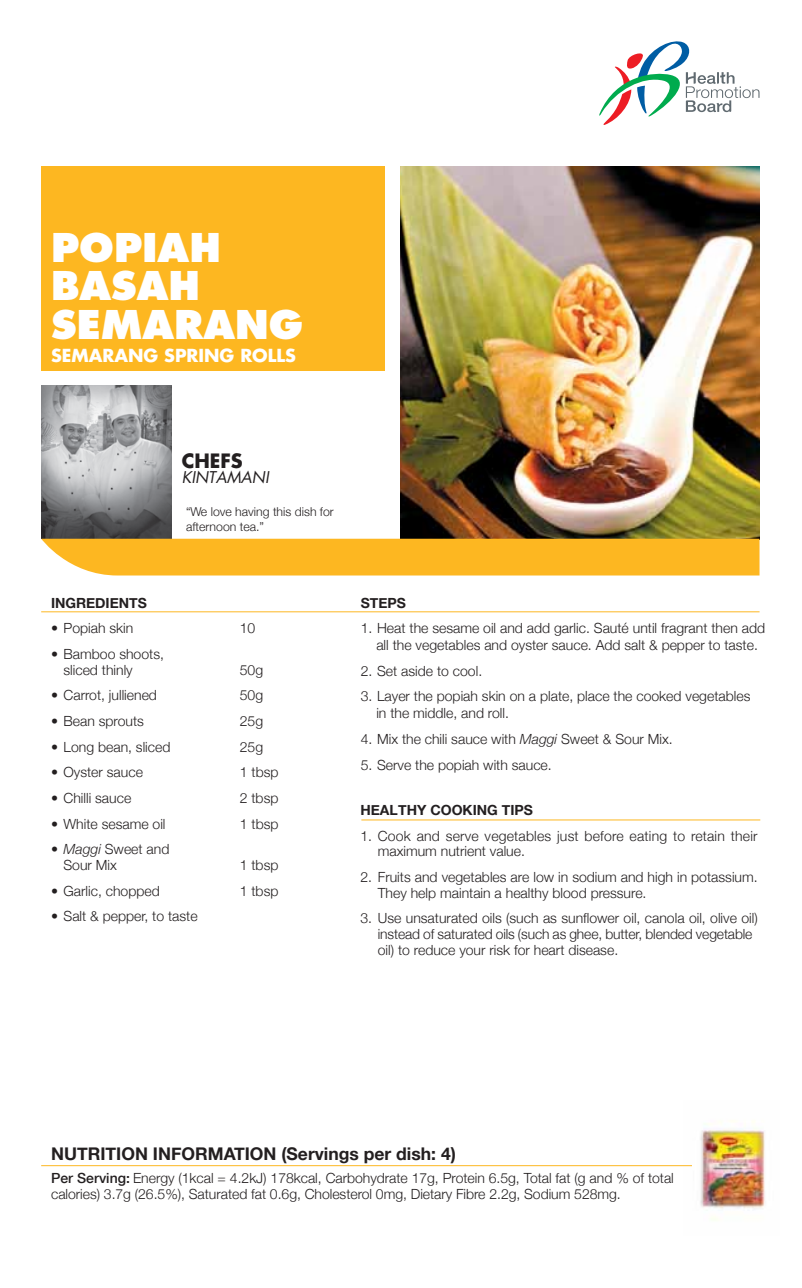
<style>
.page{position:relative;width:802px;height:1288px;background:#fff}
.page>*{position:absolute;margin:0;border:0;box-sizing:border-box;transform-origin:0 0}
.t1{font:800 38.5px/38.5px "Futura";color:#fff}
.t2{font:700 19.25px "Futura";color:#231f20}
.t3{font:700 17.5px "Helvetica Neue";color:#231f20}
.t4{font:700 17.5px "Futura";color:#fff}
.t5{font:italic 15.75px "Futura";color:#231f20}
.t6{font:300 14px/15.8px "Helvetica Neue";color:#231f20}
.t7{font:700 14px "Helvetica Neue";color:#231f20}
.t8{font:300 12.25px/15.8px "Helvetica Neue";color:#231f20}
.s1{font-style:italic}
.s2{font-weight:500}
</style>
<div class="page">
<img style="left:682px;top:1120px;width:83px;height:101px">
<hr style="left:41px;top:1165px;width:650px;height:1px;background:#fdb721">
<div style="left:41px;top:166px;width:343px;height:204px;background:#fdb721"></div>
<svg style="left:599px;top:41px;width:160px;height:84px"></svg>
<hr style="left:41px;top:611px;width:718px;height:1px;background:#fdb721">
<img style="left:41px;top:385px;width:130px;height:153px">
<img style="left:400px;top:167px;width:359px;height:371px">
<div style="left:41px;top:538px;width:718px;height:37px;background:#fdb721"></div>
<hr style="left:361px;top:819px;width:399px;height:1px;background:#fdb721">
<h1 class="t1" style="left:51px;top:228px;width:253px">POPIAH<br>BASAH<br>SEMARANG</h1>
<p class="t4" style="left:51px;top:343px;width:246px">SEMARANG SPRING ROLLS</p>
<h2 class="t2" style="left:182px;top:447px;width:63px">CHEFS</h2>
<p class="t5" style="left:182px;top:467px;width:89px">KINTAMANI</p>
<p class="t8" style="left:186px;top:503px;width:149px">“We love having this dish for afternoon tea.”</p>
<p class="t7" style="left:51px;top:594px;width:97px">INGREDIENTS</p>
<p class="t6" style="left:51px;top:620px;width:84px">• Popiah skin</p>
<p class="t6" style="left:240px;top:620px;width:17px">10</p>
<p class="t6" style="left:63px;top:645px;width:102px;text-indent:-12px">• Bamboo shoots, sliced thinly</p>
<p class="t6" style="left:240px;top:661px;width:25px">50g</p>
<p class="t6" style="left:51px;top:687px;width:107px">• Carrot, julliened</p>
<p class="t6" style="left:240px;top:687px;width:25px">50g</p>
<p class="t6" style="left:51px;top:712px;width:94px">• Bean sprouts</p>
<p class="t6" style="left:240px;top:712px;width:25px">25g</p>
<p class="t6" style="left:51px;top:738px;width:121px">• Long bean, sliced</p>
<p class="t6" style="left:240px;top:738px;width:25px">25g</p>
<p class="t6" style="left:51px;top:764px;width:93px">• Oyster sauce</p>
<p class="t6" style="left:240px;top:764px;width:40px">1 tbsp</p>
<p class="t6" style="left:51px;top:789px;width:82px">• Chilli sauce</p>
<p class="t6" style="left:240px;top:789px;width:40px">2 tbsp</p>
<p class="t6" style="left:51px;top:815px;width:116px">• White sesame oil</p>
<p class="t6" style="left:240px;top:815px;width:40px">1 tbsp</p>
<p class="t6" style="left:63px;top:841px;width:107px;text-indent:-12px">• <span class="s1">Maggi</span> Sweet and<br>Sour Mix</p>
<p class="t6" style="left:240px;top:856px;width:40px">1 tbsp</p>
<p class="t6" style="left:51px;top:882px;width:110px">• Garlic, chopped</p>
<p class="t6" style="left:240px;top:882px;width:40px">1 tbsp</p>
<p class="t6" style="left:51px;top:908px;width:148px">• Salt &amp; pepper, to taste</p>
<p class="t7" style="left:360px;top:594px;width:47px">STEPS</p>
<p class="t6" style="left:360px;top:619px;width:405px;line-height:16.8px;text-align:center">1. Heat the sesame oil and add garlic. Sauté until fragrant then add all the vegetables and oyster sauce. Add salt &amp; pepper to taste.</p>
<p class="t6" style="left:360px;top:662px;width:123px">2. Set aside to cool.</p>
<p class="t6" style="left:376px;top:687px;width:375px;line-height:16.8px;text-indent:-16px">3. Layer the popiah skin on a plate, place the cooked vegetables in the middle, and roll.</p>
<p class="t6" style="left:360px;top:730px;width:313px">4. Mix the chili sauce with <span class="s1">Maggi</span> Sweet &amp; Sour Mix.</p>
<p class="t6" style="left:360px;top:756px;width:192px">5. Serve the popiah with sauce.</p>
<p class="t7" style="left:360px;top:801px;width:174px">HEALTHY COOKING TIPS</p>
<p class="t6" style="left:377px;top:827px;width:381px;text-indent:-17px">1. Cook and serve vegetables just before eating to retain their maximum nutrient value.</p>
<p class="t6" style="left:377px;top:868px;width:381px;text-indent:-17px">2. Fruits and vegetables are low in sodium and high in potassium.<br>They help maintain a healthy blood pressure.</p>
<p class="t6" style="left:377px;top:910px;width:381px;text-indent:-17px">3. Use unsaturated oils (such as sunflower oil, canola oil, olive oil) instead of saturated oils (such as ghee, butter, blended vegetable oil) to reduce your risk for heart disease.</p>
<p class="t3" style="left:51px;top:1142px;width:406px">NUTRITION INFORMATION (Servings per dish: 4)</p>
<p class="t6" style="left:51px;top:1169px;width:624px"><span class="s2">Per Serving:</span> Energy (1kcal = 4.2kJ) 178kcal, Carbohydrate 17g, Protein 6.5g, Total fat (g and % of total calories) 3.7g (26.5%), Saturated fat 0.6g, Cholesterol 0mg, Dietary Fibre 2.2g, Sodium 528mg.</p>
</div>
